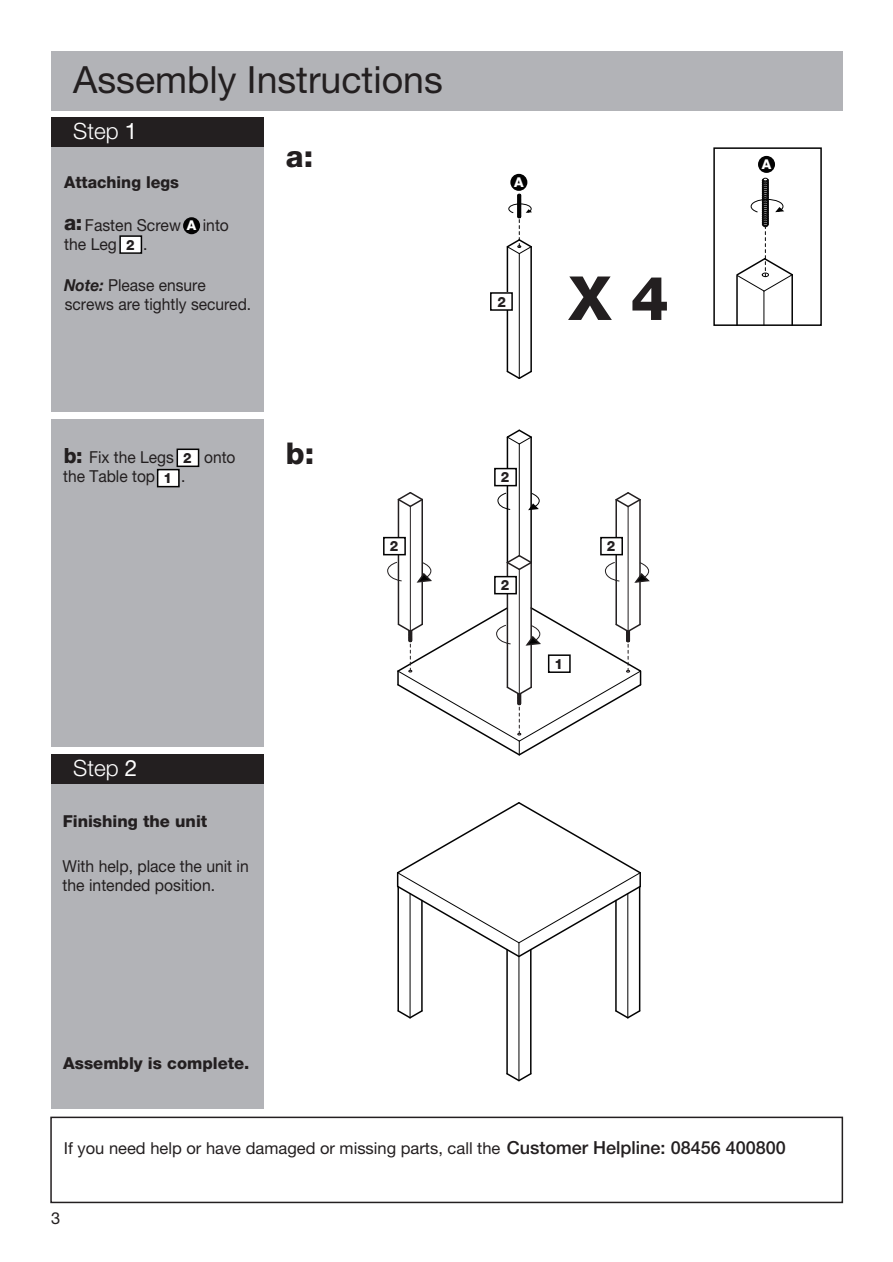
<style>
.page{position:relative;width:893px;height:1262px;background:#fff}
.page>*{position:absolute;margin:0;border:0;box-sizing:border-box;transform-origin:0 0}
.t1{font:800 60.9px "Helvetica Neue LT Std";color:#231f20}
.t2{font:37.5px "Helvetica Neue LT Std";color:#231f20}
.t3{font:800 30px "Helvetica Neue LT Std";color:#231f20}
.t4{font:300 22.5px "Helvetica Neue LT Std";color:#fff}
.t5{font:800 21px "Helvetica Neue LT Std";color:#231f20}
.t6{font:16.5px "Helvetica Neue LT Std";color:#231f20}
.t7{font:16.5px/18.6px "Helvetica Neue LT Std";color:#231f20;scale:.94 1}
.t8{font:16.5px/19.8px "Helvetica Neue LT Std";color:#231f20;scale:.95 1}
.t9{font:800 16.5px "Helvetica Neue LT Std";color:#231f20}
.t10{font:800 16.5px "Helvetica Neue LT Std";color:#231f20;scale:.96 1}
.t11{font:800 14.25px "Helvetica Neue LT Std";color:#231f20;scale:.95 1}
.t12{font:800 14.1px "Helvetica Neue LT Std";color:#231f20;scale:.95 1}
.t13{font:800 13.5px "Helvetica Neue LT Std";color:#fff}
.s1{font-weight:400}
.s2{font-weight:700;font-style:italic}
.s3{font-weight:800;font-size:21px}
.s4{font-weight:500;font-size:18px}
</style>
<div class="page">
<div style="left:51px;top:136px;width:213px;height:972px;background:#b2b3b7"></div>
<div style="left:51px;top:117px;width:213px;height:30px;background:#231f20"></div>
<div style="left:51px;top:51px;width:791px;height:60px;background:#b2b3b7"></div>
<div style="left:183px;top:217px;width:17px;height:17px;background:#030303;border-radius:50%"></div>
<div style="left:120px;top:236px;width:21px;height:17px;background:#fff"></div>
<div style="left:119px;top:235px;width:23px;height:19px;border:2px solid #030303"></div>
<div style="left:177px;top:449px;width:21px;height:17px;background:#fff"></div>
<div style="left:176px;top:448px;width:23px;height:19px;border:2px solid #030303"></div>
<div style="left:158px;top:470px;width:20px;height:16px;background:#fff"></div>
<div style="left:157px;top:469px;width:23px;height:18px;border:2px solid #030303"></div>
<div style="left:758px;top:156px;width:17px;height:17px;background:#030303;border-radius:50%"></div>
<hr style="left:791px;top:275px;width:2px;height:50px;background:#030303">
<div style="left:713px;top:147px;width:108px;height:179px;border:2px solid #030303"></div>
<div style="left:510px;top:174px;width:17px;height:17px;background:#030303;border-radius:50%"></div>
<div style="left:24px;top:412px;width:255px;height:7px;background:#fff"></div>
<div style="left:50px;top:1116px;width:793px;height:87px;border:2px solid #231f20"></div>
<div style="left:51px;top:754px;width:213px;height:29px;background:#231f20"></div>
<div style="left:51px;top:747px;width:255px;height:7px;background:#fff"></div>
<hr style="left:736px;top:276px;width:1px;height:49px;background:#030303">
<hr style="left:763px;top:291px;width:1px;height:34px;background:#030303">
<svg style="left:736px;top:178px;width:57px;height:114px"></svg>
<hr style="left:519px;top:254px;width:1px;height:124px;background:#030303">
<svg style="left:506px;top:369px;width:26px;height:10px"></svg>
<hr style="left:506px;top:247px;width:2px;height:124px;background:#030303">
<hr style="left:530px;top:247px;width:2px;height:124px;background:#030303">
<svg style="left:506px;top:193px;width:26px;height:62px"></svg>
<div style="left:491px;top:293px;width:21px;height:17px;background:#fff"></div>
<div style="left:490px;top:292px;width:23px;height:19px;border:2px solid #030303"></div>
<svg style="left:396px;top:802px;width:245px;height:156px"></svg>
<hr style="left:421px;top:900px;width:1px;height:111px;background:#030303">
<hr style="left:409px;top:893px;width:1px;height:124px;background:#030303">
<svg style="left:397px;top:1008px;width:26px;height:11px"></svg>
<hr style="left:397px;top:886px;width:2px;height:125px;background:#030303">
<hr style="left:530px;top:949px;width:1px;height:124px;background:#030303">
<hr style="left:518px;top:956px;width:1px;height:124px;background:#030303">
<svg style="left:506px;top:1071px;width:26px;height:11px"></svg>
<hr style="left:506px;top:949px;width:2px;height:124px;background:#030303">
<hr style="left:627px;top:893px;width:1px;height:124px;background:#030303">
<svg style="left:615px;top:1008px;width:26px;height:11px"></svg>
<hr style="left:615px;top:900px;width:1px;height:111px;background:#030303">
<hr style="left:639px;top:886px;width:1px;height:125px;background:#030303">
<svg style="left:497px;top:492px;width:14px;height:18px"></svg>
<svg style="left:528px;top:493px;width:12px;height:17px"></svg>
<hr style="left:519px;top:444px;width:1px;height:112px;background:#030303">
<hr style="left:506px;top:437px;width:2px;height:126px;background:#030303">
<hr style="left:530px;top:437px;width:2px;height:126px;background:#030303">
<svg style="left:506px;top:429px;width:26px;height:16px"></svg>
<div style="left:495px;top:468px;width:21px;height:17px;background:#fff"></div>
<div style="left:494px;top:468px;width:23px;height:18px;border:2px solid #030303"></div>
<hr style="left:627px;top:506px;width:1px;height:125px;background:#231f20">
<hr style="left:615px;top:499px;width:2px;height:125px;background:#231f20">
<hr style="left:639px;top:499px;width:1px;height:125px;background:#231f20">
<svg style="left:615px;top:492px;width:26px;height:16px"></svg>
<svg style="left:604px;top:561px;width:16px;height:21px"></svg>
<svg style="left:634px;top:561px;width:16px;height:23px"></svg>
<hr style="left:519px;top:569px;width:1px;height:125px;background:#231f20">
<hr style="left:506px;top:562px;width:2px;height:125px;background:#231f20">
<hr style="left:530px;top:562px;width:2px;height:125px;background:#231f20">
<svg style="left:506px;top:553px;width:26px;height:18px"></svg>
<hr style="left:410px;top:506px;width:1px;height:125px;background:#231f20">
<hr style="left:397px;top:499px;width:2px;height:125px;background:#231f20">
<hr style="left:421px;top:499px;width:2px;height:125px;background:#231f20">
<svg style="left:397px;top:492px;width:26px;height:16px"></svg>
<svg style="left:397px;top:606px;width:245px;height:150px"></svg>
<svg style="left:387px;top:561px;width:15px;height:21px"></svg>
<svg style="left:416px;top:561px;width:16px;height:22px"></svg>
<div style="left:601px;top:537px;width:21px;height:17px;background:#fff"></div>
<div style="left:600px;top:537px;width:23px;height:18px;border:2px solid #030303"></div>
<div style="left:495px;top:576px;width:21px;height:17px;background:#fff"></div>
<div style="left:494px;top:576px;width:23px;height:18px;border:2px solid #030303"></div>
<div style="left:384px;top:537px;width:21px;height:17px;background:#fff"></div>
<div style="left:383px;top:537px;width:23px;height:18px;border:2px solid #030303"></div>
<h2 class="t2" style="left:73px;top:57px;width:371px">Assembly Instructions</h2>
<h3 class="t4" style="left:73px;top:117px;width:66px">Step <span class="s1">1</span></h3>
<p class="t10" style="left:64px;top:173px;width:121px">Attaching legs</p>
<p class="t8" style="left:85px;top:215px;width:102px">Fasten Screw</p>
<p class="t8" style="left:203px;top:215px;width:29px">into</p>
<p class="t11" style="left:126px;top:236px;width:10px">2</p>
<p class="t5" style="left:64px;top:210px;width:20px">a:</p>
<p class="t13" style="left:187px;top:217px;width:11px">A</p>
<p class="t8" style="left:64px;top:234px;width:57px">the Leg</p>
<p class="t8" style="left:143px;top:234px;width:6px">.</p>
<p class="t7" style="left:64px;top:276px;width:200px"><span class="s2">Note:</span> Please ensure screws are tightly secured.</p>
<h3 class="t3" style="left:286px;top:138px;width:29px">a:</h3>
<p class="t7" style="left:64px;top:448px;width:119px"><span class="s3">b:</span> Fix the Legs</p>
<p class="t7" style="left:204px;top:448px;width:35px">onto</p>
<p class="t11" style="left:183px;top:449px;width:10px">2</p>
<p class="t7" style="left:63px;top:466px;width:99px">the Table top</p>
<p class="t7" style="left:181px;top:466px;width:6px">.</p>
<p class="t11" style="left:164px;top:469px;width:10px">1</p>
<h3 class="t3" style="left:286px;top:435px;width:30px">b:</h3>
<p class="t11" style="left:389px;top:537px;width:10px">2</p>
<h3 class="t4" style="left:73px;top:754px;width:66px">Step <span class="s1">2</span></h3>
<p class="t9" style="left:63px;top:811px;width:146px">Finishing the unit</p>
<p class="t8" style="left:63px;top:855px;width:197px">With help, place the unit in the intended position.</p>
<p class="t9" style="left:63px;top:1053px;width:188px">Assembly is complete.</p>
<p class="t13" style="left:514px;top:174px;width:11px">A</p>
<p class="t11" style="left:497px;top:293px;width:10px">2</p>
<h1 class="t1" style="left:568px;top:262px;width:102px">X 4</h1>
<p class="t11" style="left:500px;top:468px;width:10px">2</p>
<p class="t11" style="left:500px;top:576px;width:10px">2</p>
<p class="t12" style="left:554px;top:655px;width:10px">1</p>
<p class="t11" style="left:606px;top:537px;width:10px">2</p>
<p class="t13" style="left:761px;top:156px;width:11px">A</p>
<p class="t6" style="left:64px;top:1138px;width:723px">If you need help or have damaged or missing parts, call the <span class="s4">Customer Helpline: 08456 400800</span></p>
<p class="t6" style="left:51px;top:1208px;width:11px">3</p>
</div>
